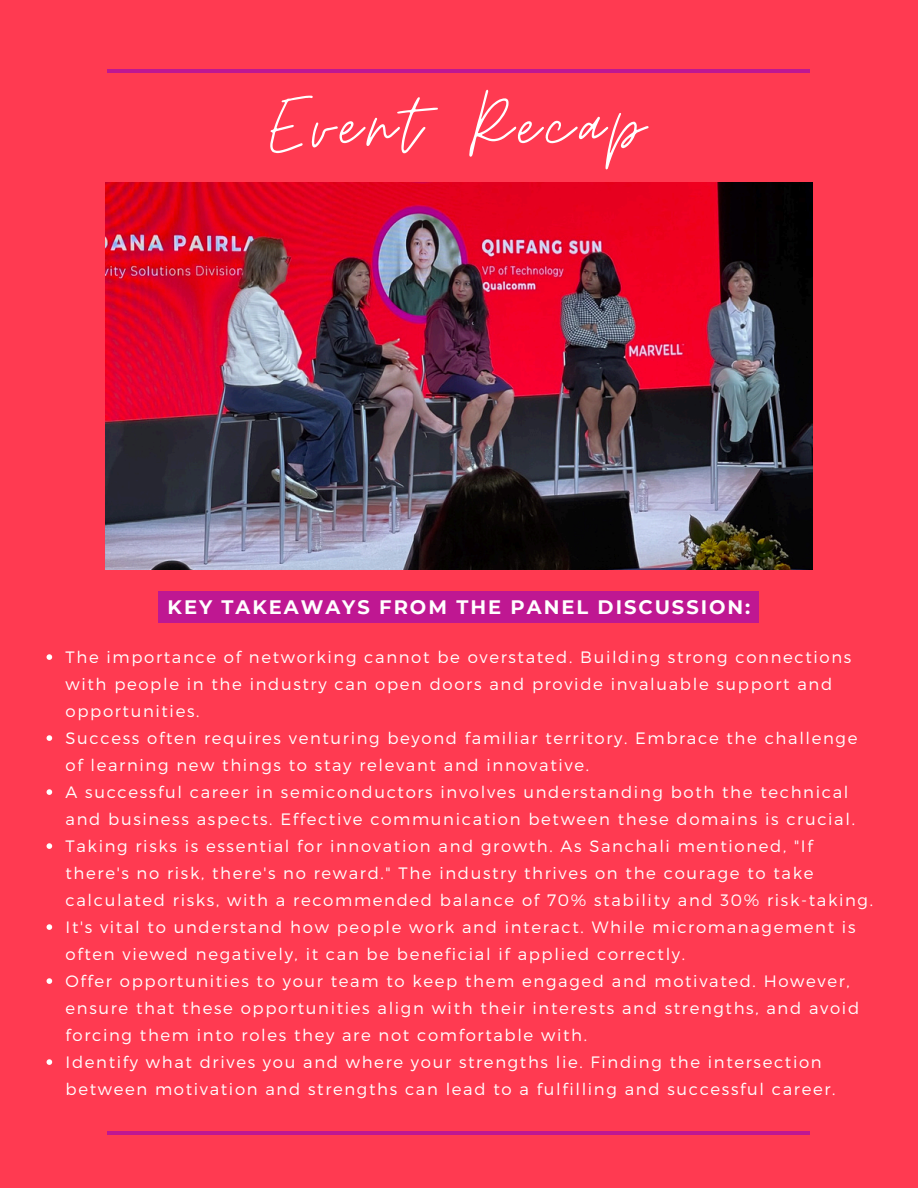
<style>
.page{position:relative;width:918px;height:1188px;background:#ff3a51}
.page>*{position:absolute;margin:0;border:0;box-sizing:border-box;transform-origin:0 0}
.t1{font:90px "Moon Time";letter-spacing:.08em;color:#fff}
.t2{font:700 19.5px "Montserrat";letter-spacing:.1em;color:#fff}
.t3{font:300 16.5px/27px "Montserrat";letter-spacing:.1em;color:#fff}
</style>
<div class="page">
<hr style="left:107px;top:69px;width:703px;height:4px;background:#bf1792">
<img style="left:106px;top:182px;width:706px;height:387px">
<hr style="left:108px;top:1131px;width:702px;height:4px;background:#bf1792">
<svg style="left:47px;top:654px;width:5px;height:6px"></svg>
<svg style="left:47px;top:735px;width:5px;height:6px"></svg>
<svg style="left:47px;top:789px;width:5px;height:6px"></svg>
<svg style="left:47px;top:843px;width:5px;height:6px"></svg>
<svg style="left:47px;top:924px;width:5px;height:6px"></svg>
<svg style="left:47px;top:978px;width:5px;height:6px"></svg>
<svg style="left:47px;top:1059px;width:5px;height:6px"></svg>
<div style="left:159px;top:592px;width:600px;height:31px;background:#bf1792"></div>
<p class="t1" style="left:270px;top:70px;width:375px">Event Recap</p>
<p class="t2" style="left:168px;top:595px;width:584px">KEY TAKEAWAYS FROM THE PANEL DISCUSSION:</p>
<p class="t3" style="left:66px;top:643px;width:787px">The importance of networking cannot be overstated. Building strong connections with people in the industry can open doors and provide invaluable support and opportunities.</p>
<h1 class="t3" style="left:66px;top:724px;width:793px">Success often requires venturing beyond familiar territory. Embrace the challenge of learning new things to stay relevant and innovative.</h1>
<h2 class="t3" style="left:66px;top:778px;width:791px">A successful career in semiconductors involves understanding both the technical and business aspects. Effective communication between these domains is crucial.</h2>
<p class="t3" style="left:66px;top:832px;width:809px">Taking risks is essential for innovation and growth. As Sanchali mentioned, "If there's no risk, there's no reward." The industry thrives on the courage to take calculated risks, with a recommended balance of 70% stability and 30% risk-taking.</p>
<p class="t3" style="left:66px;top:913px;width:791px">It's vital to understand how people work and interact. While micromanagement is often viewed negatively, it can be beneficial if applied correctly.</p>
<p class="t3" style="left:66px;top:967px;width:795px">Offer opportunities to your team to keep them engaged and motivated. However, ensure that these opportunities align with their interests and strengths, and avoid forcing them into roles they are not comfortable with.</p>
<p class="t3" style="left:66px;top:1048px;width:771px">Identify what drives you and where your strengths lie. Finding the intersection between motivation and strengths can lead to a fulfilling and successful career.</p>
</div>
